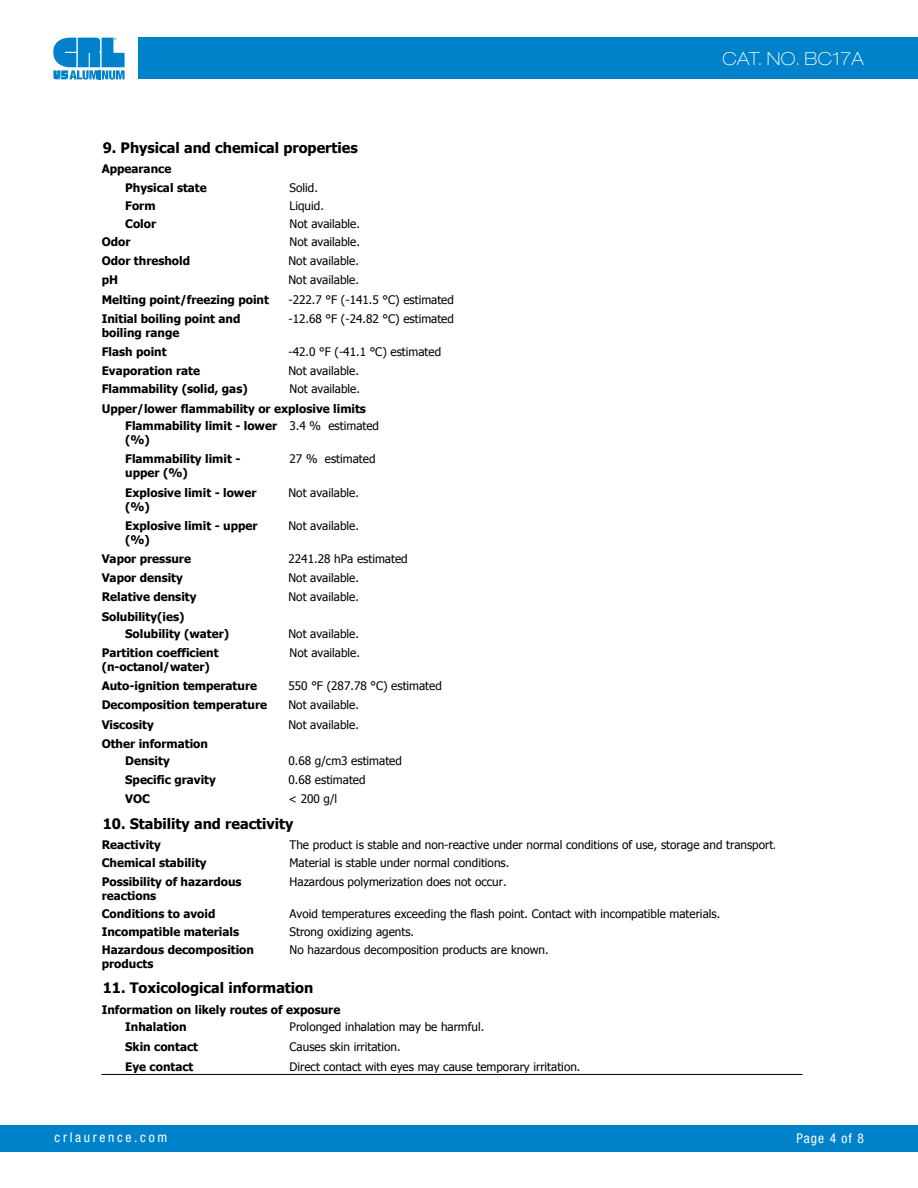
<style>
.page{position:relative;width:918px;height:1188px;background:#fff}
.page>*{position:absolute;margin:0;border:0;box-sizing:border-box;transform-origin:0 0}
.t1{font:100 expanded 18px "Helvetica Neue";letter-spacing:.02em;color:#fff}
.t2{font:700 14.4px "Tahoma";color:#000}
.t3{font:condensed 13.5px "Helvetica Neue";letter-spacing:.2em;color:#fff}
.t4{font:11.7px "Tahoma";color:#000}
.t5{font:700 11.7px/14.1px "Tahoma";color:#000}
</style>
<div class="page">
<div style="left:139px;top:38px;width:779px;height:41px;background:#0082ca"></div>
<div style="left:0;top:1125px;width:918px;height:27px;background:#0082ca"></div>
<svg style="left:53px;top:38px;width:72px;height:42px"></svg>
<hr style="left:102px;top:1074px;width:700px;height:1px;background:#000">
<p class="t2" style="left:103px;top:138px;width:257px">9. Physical and chemical properties</p>
<p class="t5" style="left:125px;top:159px;width:83px;line-height:18.1px;text-indent:-23px">Appearance<br>Physical state</p>
<p class="t4" style="left:290px;top:180px;width:30px">Solid.</p>
<p class="t5" style="left:125px;top:198px;width:32px">Form</p>
<p class="t4" style="left:290px;top:198px;width:36px">Liquid.</p>
<p class="t5" style="left:125px;top:216px;width:32px">Color</p>
<p class="t4" style="left:290px;top:216px;width:72px">Not available.</p>
<p class="t5" style="left:102px;top:234px;width:30px">Odor</p>
<p class="t4" style="left:290px;top:234px;width:72px">Not available.</p>
<p class="t5" style="left:102px;top:253px;width:90px">Odor threshold</p>
<p class="t4" style="left:288px;top:253px;width:72px">Not available.</p>
<p class="t5" style="left:102px;top:272px;width:18px">pH</p>
<p class="t4" style="left:288px;top:272px;width:72px">Not available.</p>
<p class="t5" style="left:102px;top:292px;width:169px">Melting point/freezing point</p>
<p class="t4" style="left:288px;top:292px;width:167px">-222.7 °F (-141.5 °C) estimated</p>
<p class="t5" style="left:102px;top:311px;width:140px">Initial boiling point and boiling range</p>
<p class="t4" style="left:288px;top:311px;width:167px">-12.68 °F (-24.82 °C) estimated</p>
<p class="t5" style="left:102px;top:344px;width:66px">Flash point</p>
<p class="t4" style="left:288px;top:344px;width:154px">-42.0 °F (-41.1 °C) estimated</p>
<p class="t5" style="left:102px;top:363px;width:100px">Evaporation rate</p>
<p class="t4" style="left:288px;top:363px;width:72px">Not available.</p>
<p class="t5" style="left:102px;top:381px;width:147px">Flammability (solid, gas)</p>
<p class="t4" style="left:290px;top:381px;width:72px">Not available.</p>
<p class="t5" style="left:125px;top:399px;width:242px;line-height:17.2px;text-indent:-23px">Upper/lower flammability or explosive limits<br>Flammability limit - lower</p>
<p class="t5" style="left:125px;top:432px;width:26px">(%)</p>
<p class="t4" style="left:290px;top:418px;width:91px">3.4 % estimated</p>
<p class="t5" style="left:125px;top:451px;width:117px">Flammability limit - upper (%)</p>
<p class="t4" style="left:290px;top:451px;width:87px">27 % estimated</p>
<p class="t5" style="left:125px;top:484px;width:133px">Explosive limit - lower (%)</p>
<p class="t4" style="left:288px;top:484px;width:72px">Not available.</p>
<p class="t5" style="left:125px;top:518px;width:134px">Explosive limit - upper (%)</p>
<p class="t4" style="left:288px;top:518px;width:72px">Not available.</p>
<p class="t5" style="left:102px;top:551px;width:91px">Vapor pressure</p>
<p class="t4" style="left:288px;top:551px;width:121px">2241.28 hPa estimated</p>
<p class="t5" style="left:102px;top:570px;width:83px">Vapor density</p>
<p class="t4" style="left:288px;top:570px;width:72px">Not available.</p>
<p class="t5" style="left:102px;top:589px;width:96px">Relative density</p>
<p class="t4" style="left:288px;top:589px;width:72px">Not available.</p>
<p class="t5" style="left:125px;top:607px;width:105px;line-height:17.2px;text-indent:-23px">Solubility(ies)<br>Solubility (water)</p>
<p class="t4" style="left:288px;top:626px;width:72px">Not available.</p>
<p class="t5" style="left:102px;top:645px;width:118px">Partition coefficient (n-octanol/water)</p>
<p class="t4" style="left:290px;top:645px;width:72px">Not available.</p>
<p class="t5" style="left:102px;top:678px;width:157px">Auto-ignition temperature</p>
<p class="t4" style="left:288px;top:678px;width:155px">550 °F (287.78 °C) estimated</p>
<p class="t5" style="left:102px;top:697px;width:167px">Decomposition temperature</p>
<p class="t4" style="left:288px;top:697px;width:72px">Not available.</p>
<p class="t5" style="left:102px;top:717px;width:54px">Viscosity</p>
<p class="t4" style="left:288px;top:716px;width:72px">Not available.</p>
<p class="t5" style="left:125px;top:734px;width:84px;line-height:17.2px;text-indent:-23px">Other information<br>Density</p>
<p class="t4" style="left:288px;top:753px;width:115px">0.68 g/cm3 estimated</p>
<h1 class="t1" style="left:723px;top:48px;width:143px">CAT. NO. BC17A</h1>
<p class="t5" style="left:125px;top:772px;width:92px">Specific gravity</p>
<p class="t4" style="left:288px;top:772px;width:79px">0.68 estimated</p>
<p class="t5" style="left:125px;top:791px;width:26px">VOC</p>
<p class="t4" style="left:288px;top:791px;width:50px">&lt; 200 g/l</p>
<p class="t2" style="left:103px;top:813px;width:192px">10. Stability and reactivity</p>
<p class="t5" style="left:102px;top:837px;width:61px">Reactivity</p>
<p class="t4" style="left:290px;top:837px;width:489px">The product is stable and non-reactive under normal conditions of use, storage and transport.</p>
<p class="t5" style="left:102px;top:855px;width:106px">Chemical stability</p>
<p class="t4" style="left:290px;top:855px;width:221px">Material is stable under normal conditions.</p>
<p class="t5" style="left:102px;top:873px;width:141px">Possibility of hazardous</p>
<p class="t4" style="left:290px;top:873px;width:218px">Hazardous polymerization does not occur.</p>
<p class="t5" style="left:102px;top:886px;width:115px;line-height:18.1px">reactions<br>Conditions to avoid</p>
<p class="t4" style="left:290px;top:906px;width:432px">Avoid temperatures exceeding the flash point. Contact with incompatible materials.</p>
<p class="t5" style="left:102px;top:924px;width:139px">Incompatible materials</p>
<p class="t4" style="left:290px;top:924px;width:126px">Strong oxidizing agents.</p>
<p class="t5" style="left:102px;top:942px;width:154px">Hazardous decomposition</p>
<p class="t4" style="left:290px;top:942px;width:261px">No hazardous decomposition products are known.</p>
<p class="t5" style="left:102px;top:956px;width:53px">products</p>
<p class="t2" style="left:103px;top:978px;width:212px">11. Toxicological information</p>
<p class="t5" style="left:125px;top:1000px;width:217px;line-height:17.4px;text-indent:-23px">Information on likely routes of exposure<br>Inhalation</p>
<p class="t4" style="left:290px;top:1019px;width:196px">Prolonged inhalation may be harmful.</p>
<p class="t5" style="left:125px;top:1039px;width:74px">Skin contact</p>
<p class="t4" style="left:290px;top:1039px;width:113px">Causes skin irritation.</p>
<p class="t5" style="left:125px;top:1059px;width:70px">Eye contact</p>
<p class="t4" style="left:290px;top:1059px;width:292px">Direct contact with eyes may cause temporary irritation.</p>
<p class="t3" style="left:55px;top:1129px;width:114px">crlaurence.com</p>
<p class="t3" style="left:796px;top:1131px;width:69px">Page 4 of 8</p>
</div>
